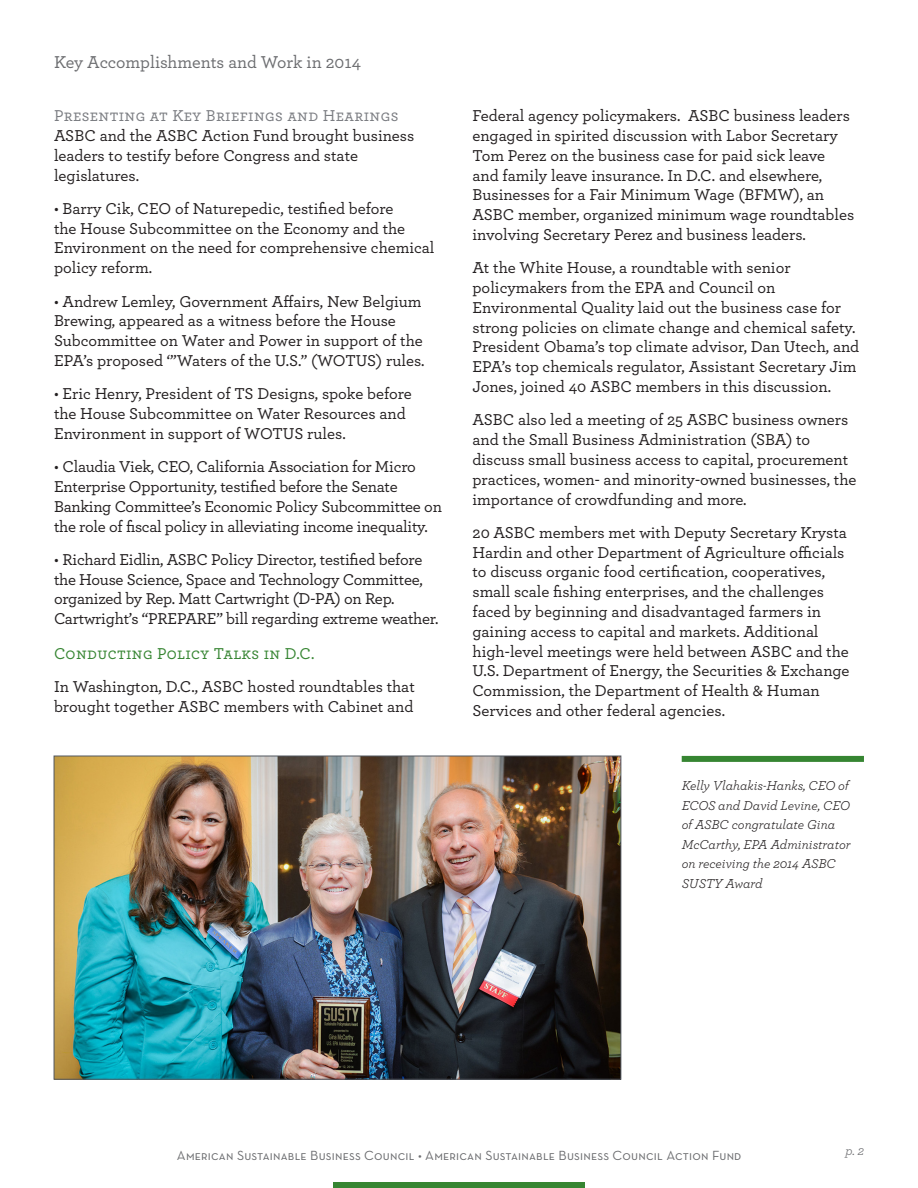
<style>
.page{position:relative;width:918px;height:1188px;background:#fff}
.page>*{position:absolute;margin:0;border:0;box-sizing:border-box;transform-origin:0 0}
.subhead2_space_befor{font:500 18px "Archer";color:#6c6d70}
.body_copy{font:500 16.5px/19.8px "Archer";color:#231f20}
.body_copy-2{font:16.5px "Archer Medium SC";letter-spacing:.025em;color:#368532}
.body_copy-3{font:italic 13.5px/19.5px "Archer";color:#231f20}
.t1{font:13.5px "Neutra Text Book SC";letter-spacing:.015em;color:#6c6d70}
.subhead2_space_befor-2{font:italic 13.5px "Archer";color:#6c6d70}
.s1{font-family:"Archer Medium SC";font-weight:400;color:#7a7c81}
</style>
<div class="page">
<div style="left:682px;top:756px;width:182px;height:6px;background:#368532"></div>
<div style="left:333px;top:1182px;width:252px;height:6px;background:#368532"></div>
<img style="left:56px;top:758px;width:563px;height:320px">
<p class="subhead2_space_befor" style="left:54px;top:49px;width:308px">Key Accomplishments and Work in 2014</p>
<p class="body_copy" style="left:54px;top:105px;width:362px"><span class="s1">Presenting at Key Briefings and Hearings </span>ASBC and the ASBC Action Fund brought business leaders to testify before Congress and state legislatures.</p>
<p class="body_copy" style="left:54px;top:198px;width:382px">• Barry Cik, CEO of Naturepedic, testified before<br>the House Subcommittee on the Economy and the Environment on the need for comprehensive chemical policy reform.</p>
<p class="body_copy" style="left:54px;top:290px;width:372px">• Andrew Lemley, Government Affairs, New Belgium Brewing, appeared as a witness before the House Subcommittee on Water and Power in support of the EPA’s proposed ‘”Waters of the U.S.” (WOTUS) rules.</p>
<p class="body_copy" style="left:54px;top:383px;width:359px">• Eric Henry, President of TS Designs, spoke before the House Subcommittee on Water Resources and<br>Environment in support of WOTUS rules.</p>
<p class="body_copy" style="left:54px;top:456px;width:389px">• Claudia Viek, CEO, California Association for Micro Enterprise Opportunity, testified before the Senate Banking Committee’s Economic Policy Subcommittee on the role of fiscal policy in alleviating income inequality.</p>
<p class="body_copy" style="left:54px;top:549px;width:386px">• Richard Eidlin, ASBC Policy Director, testified before the House Science, Space and Technology Committee, organized by Rep. Matt Cartwright (D-PA) on Rep.<br>Cartwright’s “PREPARE” bill regarding extreme weather.</p>
<p class="body_copy-2" style="left:54px;top:643px;width:262px">Conducting Policy Talks in D.C.</p>
<p class="body_copy" style="left:54px;top:676px;width:362px">In Washington, D.C., ASBC hosted roundtables that brought together ASBC members with Cabinet and</p>
<p class="body_copy" style="left:472px;top:105px;width:383px">Federal agency policymakers. ASBC business leaders engaged in spirited discussion with Labor Secretary Tom Perez on the business case for paid sick leave and family leave insurance. In D.C. and elsewhere, Businesses for a Fair Minimum Wage (BFMW), an ASBC member, organized minimum wage roundtables involving Secretary Perez and business leaders.</p>
<p class="body_copy" style="left:472px;top:257px;width:388px">At the White House, a roundtable with senior policymakers from the EPA and Council on Environmental Quality laid out the business case for strong policies on climate change and chemical safety.<br>President Obama’s top climate advisor, Dan Utech, and EPA’s top chemicals regulator, Assistant Secretary Jim Jones, joined 40 ASBC members in this discussion.</p>
<p class="body_copy" style="left:472px;top:409px;width:385px">ASBC also led a meeting of 25 ASBC business owners and the Small Business Administration (SBA) to discuss small business access to capital, procurement practices, women- and minority-owned businesses, the importance of crowdfunding and more.</p>
<p class="body_copy" style="left:472px;top:522px;width:379px">20 ASBC members met with Deputy Secretary Krysta Hardin and other Department of Agriculture officials to discuss organic food certification, cooperatives, small scale fishing enterprises, and the challenges faced by beginning and disadvantaged farmers in gaining access to capital and markets. Additional high-level meetings were held between ASBC and the U.S. Department of Energy, the Securities &amp; Exchange Commission, the Department of Health &amp; Human Services and other federal agencies.</p>
<p class="body_copy-3" style="left:682px;top:775px;width:171px">Kelly Vlahakis-Hanks, CEO of<br>ECOS and David Levine, CEO of ASBC congratulate Gina<br>McCarthy, EPA Administrator on receiving the 2014 ASBC<br>SUSTY Award</p>
<p class="t1" style="left:177px;top:1147px;width:566px">American Sustainable Business Council • American Sustainable Business Council Action Fund</p>
<p class="subhead2_space_befor-2" style="left:845px;top:1141px;width:20px">p. 2</p>
</div>
